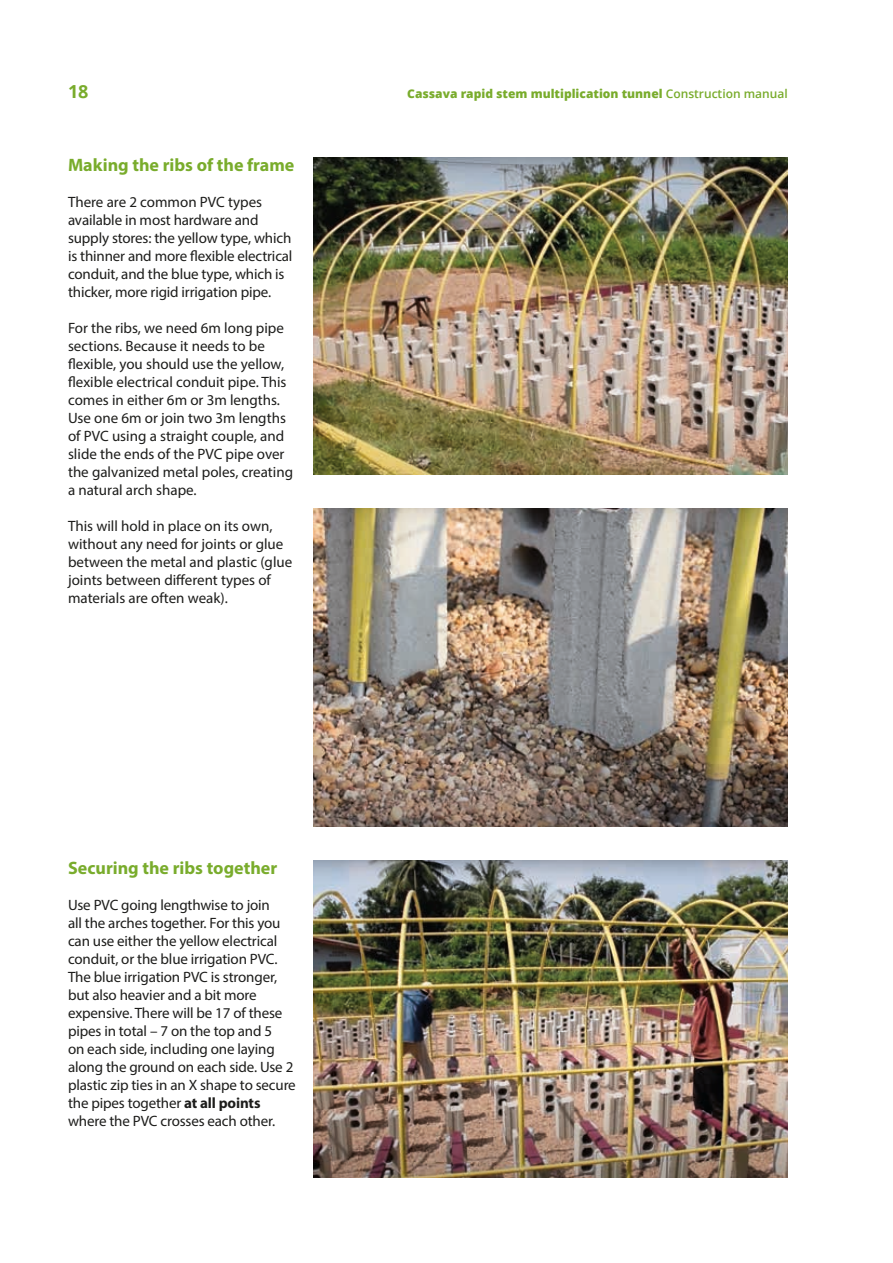
<style>
.page{position:relative;width:893px;height:1263px;background:#fff}
.page>*{position:absolute;margin:0;border:0;box-sizing:border-box;transform-origin:0 0}
.t1{font:700 18px "Myriad Pro";color:#79ac2c}
.t2{font:700 18px "Open Sans";color:#79ac2c}
.t3{font:15px/18px "Myriad Pro";letter-spacing:-.01em;color:#1d1d1b}
.t4{font:800 12px "Open Sans";color:#79ac2c}
.s1{font-weight:600}
.s2{font-weight:700}
</style>
<div class="page">
<img style="left:314px;top:157px;width:474px;height:318px">
<img style="left:314px;top:509px;width:474px;height:317px">
<img style="left:314px;top:860px;width:474px;height:318px">
<p class="t2" style="left:68px;top:79px;width:22px">18</p>
<p class="t4" style="left:407px;top:85px;width:382px">Cassava rapid stem multiplication tunnel <span class="s1">Construction manual</span></p>
<p class="t1" style="left:68px;top:153px;width:228px">Making the ribs of the frame</p>
<p class="t3" style="left:68px;top:193px;width:226px">There are 2 common PVC types available in most hardware and supply stores: the yellow type, which is thinner and more flexible electrical conduit, and the blue type, which is thicker, more rigid irrigation pipe.</p>
<p class="t3" style="left:68px;top:319px;width:226px">For the ribs, we need 6m long pipe sections. Because it needs to be flexible, you should use the yellow, flexible electrical conduit pipe. This comes in either 6m or 3m lengths.<br>Use one 6m or join two 3m lengths of PVC using a straight couple, and slide the ends of the PVC pipe over the galvanized metal poles, creating a natural arch shape.</p>
<p class="t3" style="left:68px;top:517px;width:226px">This will hold in place on its own, without any need for joints or glue between the metal and plastic (glue joints between different types of materials are often weak).</p>
<p class="t1" style="left:68px;top:856px;width:211px">Securing the ribs together</p>
<p class="t3" style="left:68px;top:895px;width:229px">Use PVC going lengthwise to join<br>all the arches together. For this you can use either the yellow electrical conduit, or the blue irrigation PVC.<br>The blue irrigation PVC is stronger, but also heavier and a bit more expensive. There will be 17 of these pipes in total – 7 on the top and 5<br>on each side, including one laying along the ground on each side. Use 2 plastic zip ties in an X shape to secure the pipes together <span class="s2">at all points </span>where the PVC crosses each other.</p>
</div>
